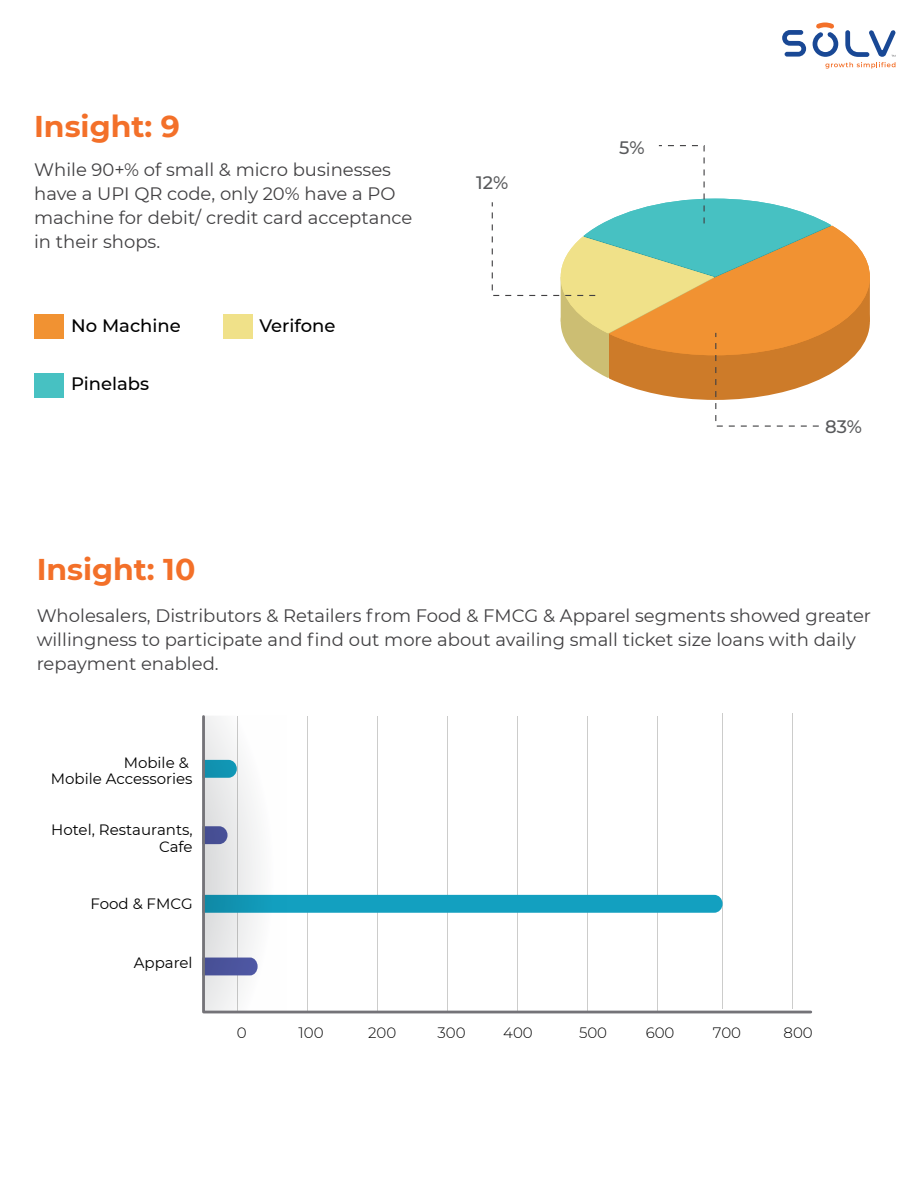
<style>
.page{position:relative;width:918px;height:1188px;background:#fff}
.page>*{position:absolute;margin:0;border:0;box-sizing:border-box;transform-origin:0 0}
.t1{font:700 30px "Montserrat";color:#f37029}
.t2{font:18px/24px "Montserrat";color:#414042}
.t3{font:500 18px "Montserrat";color:#010101}
.t4{font:500 18px "Montserrat";color:#58595b}
.t5{font:15px/16.5px "Montserrat";color:#010101;text-align:right}
.t6{font:300 15px "Montserrat";color:#010101}
</style>
<div class="page">
<svg style="left:782px;top:30px;width:24px;height:27px"></svg>
<svg style="left:813px;top:22px;width:83px;height:47px"></svg>
<div style="left:34px;top:314px;width:30px;height:25px;background:#f19232"></div>
<div style="left:224px;top:314px;width:29px;height:25px;background:#f0e189"></div>
<div style="left:34px;top:374px;width:30px;height:24px;background:#47c1c2"></div>
<svg style="left:202px;top:714px;width:610px;height:300px"></svg>
<svg style="left:491px;top:145px;width:379px;height:282px"></svg>
<h1 class="t1" style="left:34px;top:105px;width:147px">Insight: 9</h1>
<p class="t2" style="left:34px;top:157px;width:380px">While 90+% of small &amp; micro businesses have a UPI QR code, only 20% have a PO machine for debit/ credit card acceptance in their shops.</p>
<p class="t3" style="left:71px;top:313px;width:111px">No Machine</p>
<p class="t3" style="left:259px;top:313px;width:78px">Verifone</p>
<p class="t3" style="left:71px;top:371px;width:80px">Pinelabs</p>
<p class="t4" style="left:476px;top:170px;width:34px">12%</p>
<p class="t4" style="left:619px;top:135px;width:27px">5%</p>
<p class="t4" style="left:825px;top:414px;width:38px">83%</p>
<h1 class="t1" style="left:37px;top:548px;width:160px">Insight: 10</h1>
<p class="t2" style="left:37px;top:603px;width:836px">Wholesalers, Distributors &amp; Retailers from Food &amp; FMCG &amp; Apparel segments showed greater willingness to participate and find out more about availing small ticket size loans with daily repayment enabled.</p>
<p class="t5" style="left:51px;top:754px;width:143px">Mobile &amp;<br>Mobile Accessories</p>
<p class="t5" style="left:51px;top:821px;width:143px">Hotel, Restaurants,<br>Cafe</p>
<p class="t5" style="left:91px;top:895px;width:104px">Food &amp; FMCG</p>
<p class="t5" style="left:134px;top:954px;width:60px">Apparel</p>
<p class="t6" style="left:237px;top:1022px;width:11px">0</p>
<p class="t6" style="left:299px;top:1022px;width:27px">100</p>
<p class="t6" style="left:368px;top:1022px;width:30px">200</p>
<p class="t6" style="left:438px;top:1022px;width:30px">300</p>
<p class="t6" style="left:503px;top:1022px;width:31px">400</p>
<p class="t6" style="left:579px;top:1022px;width:30px">500</p>
<p class="t6" style="left:646px;top:1022px;width:30px">600</p>
<p class="t6" style="left:713px;top:1022px;width:30px">700</p>
<p class="t6" style="left:784px;top:1022px;width:31px">800</p>
</div>
